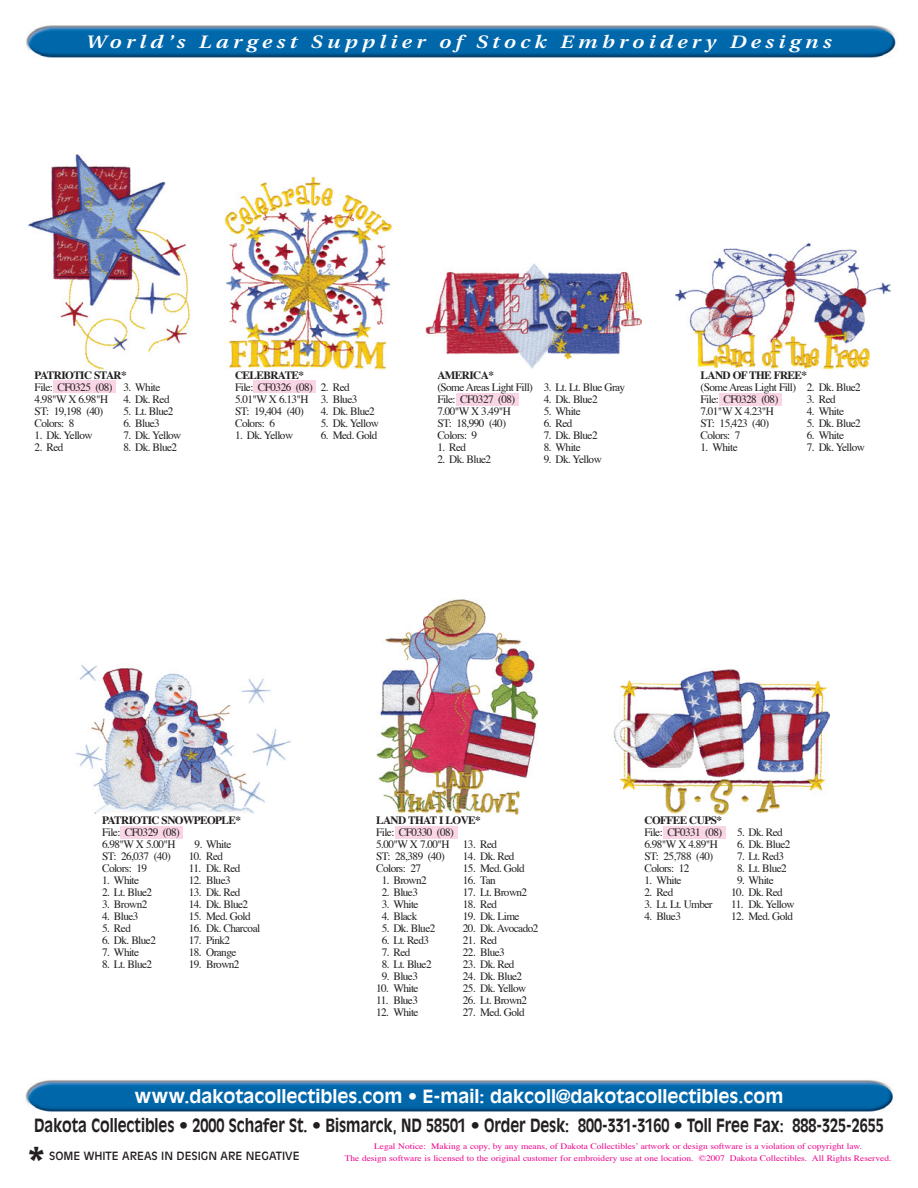
<style>
.page{position:relative;width:918px;height:1188px;background:#fff}
.page>*{position:absolute;margin:0;border:0;box-sizing:border-box;transform-origin:0 0}
.t1{font:700 42px "Antique Olive Std";color:#231f20}
.t2{font:700 18px "Antique Olive Std";color:#231f20;scale:.8 1}
.t3{font:700 18px "Antique Olive Std";color:#fff}
.t4{font:italic 600 18px "Utopia";letter-spacing:.2em;color:#fff;scale:1.2 1}
.t5{font:11.25px/12px "Times";letter-spacing:-.05em;color:#231f20}
.t6{font:700 11.25px "Times";letter-spacing:-.05em;color:#231f20}
.t7{font:11.25px "Antique Olive Std";color:#231f20}
.t8{font:8.4px/12px "Times";color:#ed028c;text-align:center;scale:1.13 1}
</style>
<div class="page">
<img style="left:25px;top:1080px;width:868px;height:32px">
<img style="left:26px;top:25px;width:870px;height:33px">
<img style="left:27px;top:154px;width:163px;height:216px">
<div style="left:53px;top:381px;width:62px;height:12px;background:#fad5e5"></div>
<img style="left:224px;top:176px;width:168px;height:194px">
<div style="left:254px;top:381px;width:62px;height:12px;background:#fad5e5"></div>
<img style="left:426px;top:263px;width:216px;height:106px">
<div style="left:456px;top:394px;width:63px;height:12px;background:#fad5e5"></div>
<img style="left:675px;top:243px;width:216px;height:127px">
<div style="left:719px;top:394px;width:62px;height:12px;background:#fad5e5"></div>
<img style="left:76px;top:665px;width:215px;height:149px">
<div style="left:121px;top:826px;width:62px;height:12px;background:#fad5e5"></div>
<img style="left:377px;top:599px;width:160px;height:215px">
<div style="left:395px;top:826px;width:62px;height:12px;background:#fad5e5"></div>
<img style="left:613px;top:669px;width:216px;height:145px">
<div style="left:663px;top:826px;width:62px;height:12px;background:#fad5e5"></div>
<h2 class="t4" style="left:86px;top:32px;width:623px">World’s Largest Supplier of Stock Embroidery Designs</h2>
<p class="t6" style="left:35px;top:365px;width:94px">PATRIOTIC STAR*</p>
<p class="t5" style="left:35px;top:381px;width:79px">File: CF0325 (08)<br>4.98"W X 6.98"H<br>ST: 19,198 (40)<br>Colors: 8</p>
<p class="t5" style="left:35px;top:429px;width:60px">1. Dk. Yellow</p>
<p class="t5" style="left:35px;top:441px;width:30px">2. Red</p>
<p class="t5" style="left:123px;top:381px;width:39px">3. White</p>
<p class="t5" style="left:123px;top:393px;width:48px">4. Dk. Red</p>
<p class="t5" style="left:123px;top:405px;width:52px">5. Lt. Blue2</p>
<p class="t5" style="left:123px;top:417px;width:38px">6. Blue3</p>
<p class="t5" style="left:123px;top:429px;width:60px">7. Dk. Yellow</p>
<p class="t5" style="left:123px;top:441px;width:55px">8. Dk. Blue2</p>
<p class="t6" style="left:235px;top:365px;width:71px">CELEBRATE*</p>
<p class="t5" style="left:235px;top:381px;width:79px">File: CF0326 (08)<br>5.01"W X 6.13"H<br>ST: 19,404 (40)<br>Colors: 6</p>
<p class="t5" style="left:235px;top:429px;width:60px">1. Dk. Yellow</p>
<p class="t5" style="left:321px;top:381px;width:30px">2. Red</p>
<p class="t5" style="left:321px;top:393px;width:38px">3. Blue3</p>
<p class="t5" style="left:321px;top:405px;width:55px">4. Dk. Blue2</p>
<p class="t5" style="left:321px;top:417px;width:60px">5. Dk. Yellow</p>
<p class="t5" style="left:321px;top:429px;width:58px">6. Med. Gold</p>
<p class="t6" style="left:437px;top:365px;width:58px">AMERICA*</p>
<p class="t5" style="left:437px;top:381px;width:97px">(Some Areas Light Fill)<br>File: CF0327 (08)<br>7.00"W X 3.49"H<br>ST: 18,990 (40)<br>Colors: 9</p>
<p class="t5" style="left:437px;top:441px;width:30px">1. Red</p>
<p class="t5" style="left:437px;top:453px;width:55px">2. Dk. Blue2</p>
<p class="t5" style="left:544px;top:381px;width:83px">3. Lt. Lt. Blue Gray</p>
<p class="t5" style="left:544px;top:393px;width:55px">4. Dk. Blue2</p>
<p class="t5" style="left:544px;top:405px;width:39px">5. White</p>
<p class="t5" style="left:544px;top:417px;width:30px">6. Red</p>
<p class="t5" style="left:544px;top:429px;width:55px">7. Dk. Blue2</p>
<p class="t5" style="left:544px;top:441px;width:39px">8. White</p>
<p class="t5" style="left:544px;top:453px;width:60px">9. Dk. Yellow</p>
<p class="t6" style="left:701px;top:365px;width:108px">LAND OF THE FREE*</p>
<p class="t5" style="left:701px;top:381px;width:97px">(Some Areas Light Fill)<br>File: CF0328 (08)<br>7.01"W X 4.23"H<br>ST: 15,423 (40)<br>Colors: 7</p>
<p class="t5" style="left:701px;top:441px;width:39px">1. White</p>
<p class="t5" style="left:807px;top:381px;width:55px">2. Dk. Blue2</p>
<p class="t5" style="left:807px;top:393px;width:30px">3. Red</p>
<p class="t5" style="left:807px;top:405px;width:39px">4. White</p>
<p class="t5" style="left:807px;top:417px;width:55px">5. Dk. Blue2</p>
<p class="t5" style="left:807px;top:429px;width:39px">6. White</p>
<p class="t5" style="left:807px;top:441px;width:60px">7. Dk. Yellow</p>
<p class="t6" style="left:102px;top:809px;width:140px">PATRIOTIC SNOWPEOPLE*</p>
<p class="t5" style="left:102px;top:825px;width:79px">File: CF0329 (08)<br>6.98"W X 5.00"H<br>ST: 26,037 (40)<br>Colors: 19</p>
<p class="t5" style="left:102px;top:873px;width:39px">1. White</p>
<p class="t5" style="left:102px;top:885px;width:52px">2. Lt. Blue2</p>
<p class="t5" style="left:102px;top:897px;width:47px">3. Brown2</p>
<p class="t5" style="left:102px;top:909px;width:38px">4. Blue3</p>
<p class="t5" style="left:102px;top:921px;width:30px">5. Red</p>
<p class="t5" style="left:102px;top:933px;width:55px">6. Dk. Blue2</p>
<p class="t5" style="left:102px;top:945px;width:39px">7. White</p>
<p class="t5" style="left:102px;top:957px;width:52px">8. Lt. Blue2</p>
<p class="t5" style="left:195px;top:837px;width:38px">9. White</p>
<p class="t5" style="left:189px;top:849px;width:36px">10. Red</p>
<p class="t5" style="left:189px;top:861px;width:53px">11. Dk. Red</p>
<p class="t5" style="left:189px;top:873px;width:43px">12. Blue3</p>
<p class="t5" style="left:189px;top:885px;width:53px">13. Dk. Red</p>
<p class="t5" style="left:189px;top:897px;width:61px">14. Dk. Blue2</p>
<p class="t5" style="left:189px;top:909px;width:63px">15. Med. Gold</p>
<p class="t5" style="left:189px;top:921px;width:73px">16. Dk. Charcoal</p>
<p class="t5" style="left:189px;top:933px;width:43px">17. Pink2</p>
<p class="t5" style="left:189px;top:945px;width:49px">18. Orange</p>
<p class="t5" style="left:189px;top:957px;width:52px">19. Brown2</p>
<p class="t6" style="left:376px;top:809px;width:106px">LAND THAT I LOVE*</p>
<p class="t5" style="left:376px;top:825px;width:79px">File: CF0330 (08)<br>5.00"W X 7.00"H<br>ST: 28,389 (40)<br>Colors: 27</p>
<p class="t5" style="left:382px;top:873px;width:46px">1. Brown2</p>
<p class="t5" style="left:382px;top:885px;width:38px">2. Blue3</p>
<p class="t5" style="left:382px;top:897px;width:38px">3. White</p>
<p class="t5" style="left:382px;top:909px;width:37px">4. Black</p>
<p class="t5" style="left:382px;top:921px;width:55px">5. Dk. Blue2</p>
<p class="t5" style="left:382px;top:933px;width:49px">6. Lt. Red3</p>
<p class="t5" style="left:382px;top:945px;width:30px">7. Red</p>
<p class="t5" style="left:382px;top:957px;width:51px">8. Lt. Blue2</p>
<p class="t5" style="left:382px;top:969px;width:38px">9. Blue3</p>
<p class="t5" style="left:376px;top:981px;width:44px">10. White</p>
<p class="t5" style="left:376px;top:993px;width:43px">11. Blue3</p>
<p class="t5" style="left:376px;top:1005px;width:44px">12. White</p>
<p class="t5" style="left:463px;top:837px;width:36px">13. Red</p>
<p class="t5" style="left:463px;top:849px;width:53px">14. Dk. Red</p>
<p class="t5" style="left:463px;top:861px;width:63px">15. Med. Gold</p>
<p class="t5" style="left:463px;top:873px;width:34px">16. Tan</p>
<p class="t5" style="left:463px;top:885px;width:66px">17. Lt. Brown2</p>
<p class="t5" style="left:463px;top:897px;width:36px">18. Red</p>
<p class="t5" style="left:463px;top:909px;width:58px">19. Dk. Lime</p>
<p class="t5" style="left:463px;top:921px;width:77px">20. Dk. Avocado2</p>
<p class="t5" style="left:463px;top:933px;width:36px">21. Red</p>
<p class="t5" style="left:463px;top:945px;width:43px">22. Blue3</p>
<p class="t5" style="left:463px;top:957px;width:53px">23. Dk. Red</p>
<p class="t5" style="left:463px;top:969px;width:61px">24. Dk. Blue2</p>
<p class="t5" style="left:463px;top:981px;width:65px">25. Dk. Yellow</p>
<p class="t5" style="left:463px;top:993px;width:66px">26. Lt. Brown2</p>
<p class="t5" style="left:463px;top:1005px;width:63px">27. Med. Gold</p>
<p class="t6" style="left:644px;top:809px;width:79px">COFFEE CUPS*</p>
<p class="t5" style="left:644px;top:825px;width:79px">File: CF0331 (08)<br>6.98"W X 4.89"H<br>ST: 25,788 (40)<br>Colors: 12</p>
<p class="t5" style="left:644px;top:873px;width:39px">1. White</p>
<p class="t5" style="left:644px;top:885px;width:30px">2. Red</p>
<p class="t5" style="left:644px;top:897px;width:70px">3. Lt. Lt. Umber</p>
<p class="t5" style="left:644px;top:909px;width:38px">4. Blue3</p>
<p class="t5" style="left:737px;top:825px;width:47px">5. Dk. Red</p>
<p class="t5" style="left:737px;top:837px;width:55px">6. Dk. Blue2</p>
<p class="t5" style="left:737px;top:849px;width:49px">7. Lt. Red3</p>
<p class="t5" style="left:737px;top:861px;width:51px">8. Lt. Blue2</p>
<p class="t5" style="left:737px;top:873px;width:38px">9. White</p>
<p class="t5" style="left:731px;top:885px;width:53px">10. Dk. Red</p>
<p class="t5" style="left:731px;top:897px;width:65px">11. Dk. Yellow</p>
<p class="t5" style="left:731px;top:909px;width:63px">12. Med. Gold</p>
<h2 class="t3" style="left:134px;top:1085px;width:651px">www.dakotacollectibles.com • E-mail: dakcoll@dakotacollectibles.com</h2>
<h2 class="t2" style="left:34px;top:1115px;width:1064px">Dakota Collectibles • 2000 Schafer St. • Bismarck, ND 58501 • Order Desk: 800-331-3160 • Toll Free Fax: 888-325-2655</h2>
<h1 class="t1" style="left:27px;top:1137px;width:20px">*</h1>
<p class="t7" style="left:49px;top:1149px;width:252px">SOME WHITE AREAS IN DESIGN ARE NEGATIVE</p>
<p class="t8" style="left:345px;top:1140px;width:485px">Legal Notice: Making a copy, by any means, of Dakota Collectibles’ artwork or design software is a violation of copyright law.<br>The design software is licensed to the original customer for embroidery use at one location. ©2007 Dakota Collectibles. All Rights Reserved.</p>
</div>
